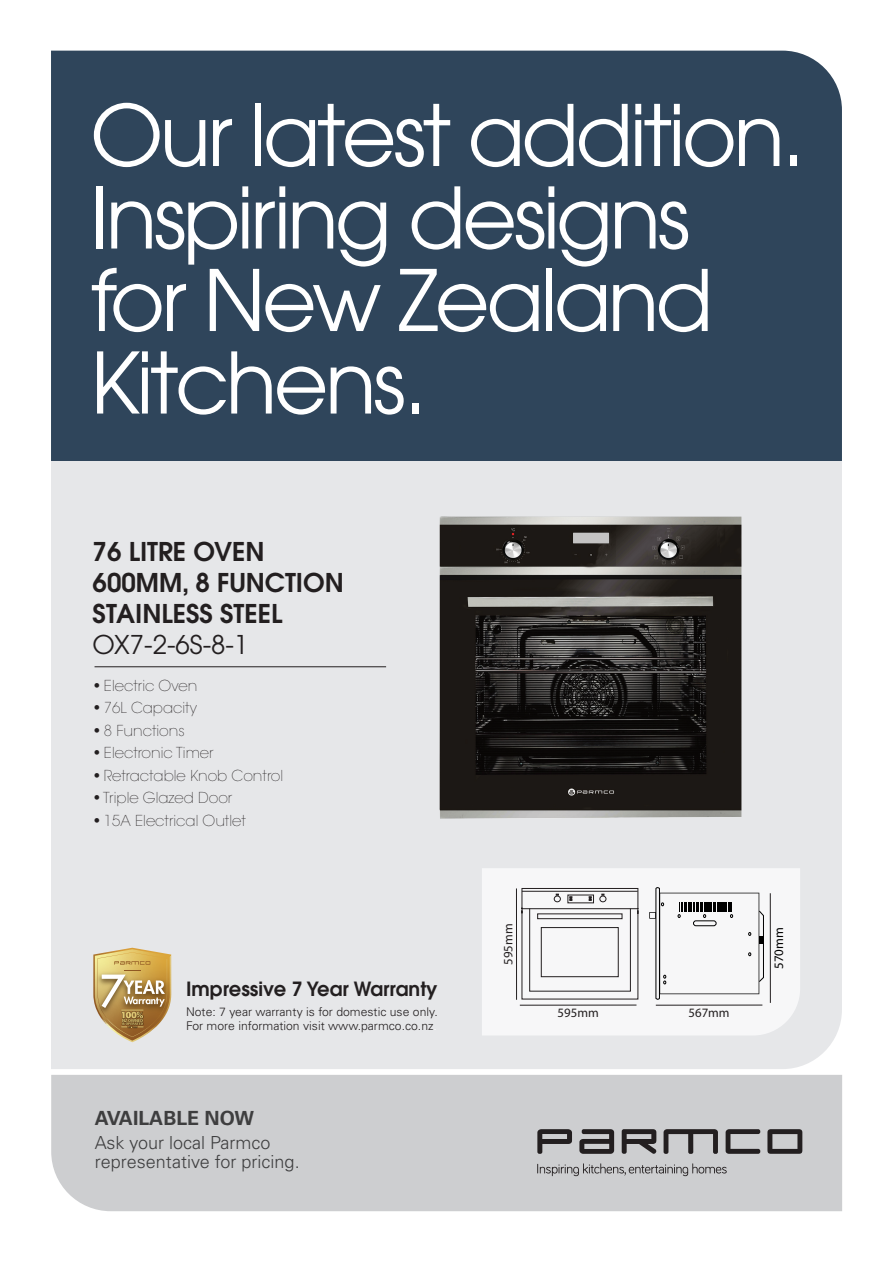
<style>
.page{position:relative;width:893px;height:1263px;background:#fff}
.page>*{position:absolute;margin:0;border:0;box-sizing:border-box;transform-origin:0 0}
.t1{font:84px/82.5px "Avant Garde";letter-spacing:-.04em;color:#fff}
.t2{font:600 25.8px "Avant Garde";color:#231f20}
.t3{font:25.8px "Avant Garde";color:#231f20}
.t4{font:600 19.5px "Avant Garde";color:#231f20}
.t5{font:700 19.5px "Univers";color:#3e3e3f}
.t6{font:300 18px/19.5px "Univers";color:#3e3e3f}
.t7{font:200 15px "Avant Garde";color:#231f20}
.t8{font:12.9px "Myriad Pro";color:#000}
.t9{font:12.75px "Myriad Pro";color:#231f20}
.t10{font:300 12px/14.4px "Univers";color:#231f20}
.s1{color:#fff}
</style>
<div class="page">
<div style="left:51px;top:461px;width:791px;height:608px;background:#e6e7e9"></div>
<div style="left:51px;top:51px;width:791px;height:410px;background:#2f455b"></div>
<img style="left:171px;top:969px;width:2px;height:49px">
<svg style="left:93px;top:948px;width:78px;height:94px;background:#c7ac77"></svg>
<img style="left:440px;top:516px;width:309px;height:303px">
<div style="left:51px;top:1075px;width:791px;height:136px;background:#cdced0"></div>
<svg style="left:537px;top:1129px;width:35px;height:25px"></svg>
<svg style="left:579px;top:1129px;width:35px;height:25px"></svg>
<svg style="left:726px;top:1129px;width:34px;height:25px"></svg>
<svg style="left:622px;top:1129px;width:35px;height:25px"></svg>
<svg style="left:664px;top:1129px;width:54px;height:25px"></svg>
<svg style="left:767px;top:1129px;width:35px;height:25px"></svg>
<svg style="left:537px;top:1163px;width:190px;height:13px;background:#adadae"></svg>
<hr style="left:95px;top:666px;width:291px;height:1px;background:#231f20">
<svg style="left:482px;top:868px;width:318px;height:167px"></svg>
<hr style="left:770px;top:893px;width:1px;height:110px;background:#231f20">
<hr style="left:516px;top:888px;width:1px;height:112px;background:#231f20">
<hr style="left:520px;top:1005px;width:116px;height:1px;background:#231f20">
<hr style="left:656px;top:1005px;width:106px;height:1px;background:#231f20">
<svg style="left:649px;top:886px;width:115px;height:114px"></svg>
<div style="left:693px;top:920px;width:23px;height:6px;border:1px solid #000;border-radius:2px"></div>
<svg style="left:521px;top:888px;width:118px;height:112px"></svg>
<p class="t1" style="left:90px;top:94px;width:716px">Our latest addition.<br>Inspiring designs for New Zealand<br>Kitchens.</p>
<p class="t2" style="left:93px;top:535px;width:173px">76 LITRE OVEN</p>
<p class="t2" style="left:93px;top:566px;width:253px">600MM, 8 FUNCTION</p>
<p class="t2" style="left:93px;top:597px;width:191px">STAINLESS STEEL</p>
<p class="t3" style="left:93px;top:629px;width:157px">OX7-2-6S-8-1</p>
<p class="t7" style="left:94px;top:676px;width:105px">• Electric Oven</p>
<p class="t7" style="left:94px;top:699px;width:104px">• 76L Capacity</p>
<p class="t7" style="left:94px;top:721px;width:92px">• 8 Functions</p>
<p class="t7" style="left:94px;top:744px;width:121px">• Electronic Timer</p>
<p class="t7" style="left:94px;top:766px;width:190px">• Retractable Knob Control</p>
<p class="t7" style="left:94px;top:789px;width:140px">• Triple Glazed Door</p>
<p class="t7" style="left:94px;top:811px;width:153px">• 15A Electrical Outlet</p>
<p class="t4" style="left:186px;top:976px;width:253px">Impressive 7 Year Warranty</p>
<p class="t10" style="left:186px;top:1004px;width:253px">Note: 7 year warranty is for domestic use only.<br>For more information visit www.parmco.co.nz<span class="s1">.</span></p>
<p class="t5" style="left:95px;top:1106px;width:161px">AVAILABLE NOW</p>
<p class="t6" style="left:95px;top:1132px;width:207px">Ask your local Parmco representative for pricing.</p>
<p class="t9" style="left:500px;top:965px;width:43px;rotate:-90deg">595mm</p>
<p class="t9" style="left:558px;top:1004px;width:43px">595mm</p>
<p class="t9" style="left:689px;top:1004px;width:43px">567mm</p>
<p class="t8" style="left:771px;top:969px;width:43px;rotate:-90deg">570mm</p>
</div>
